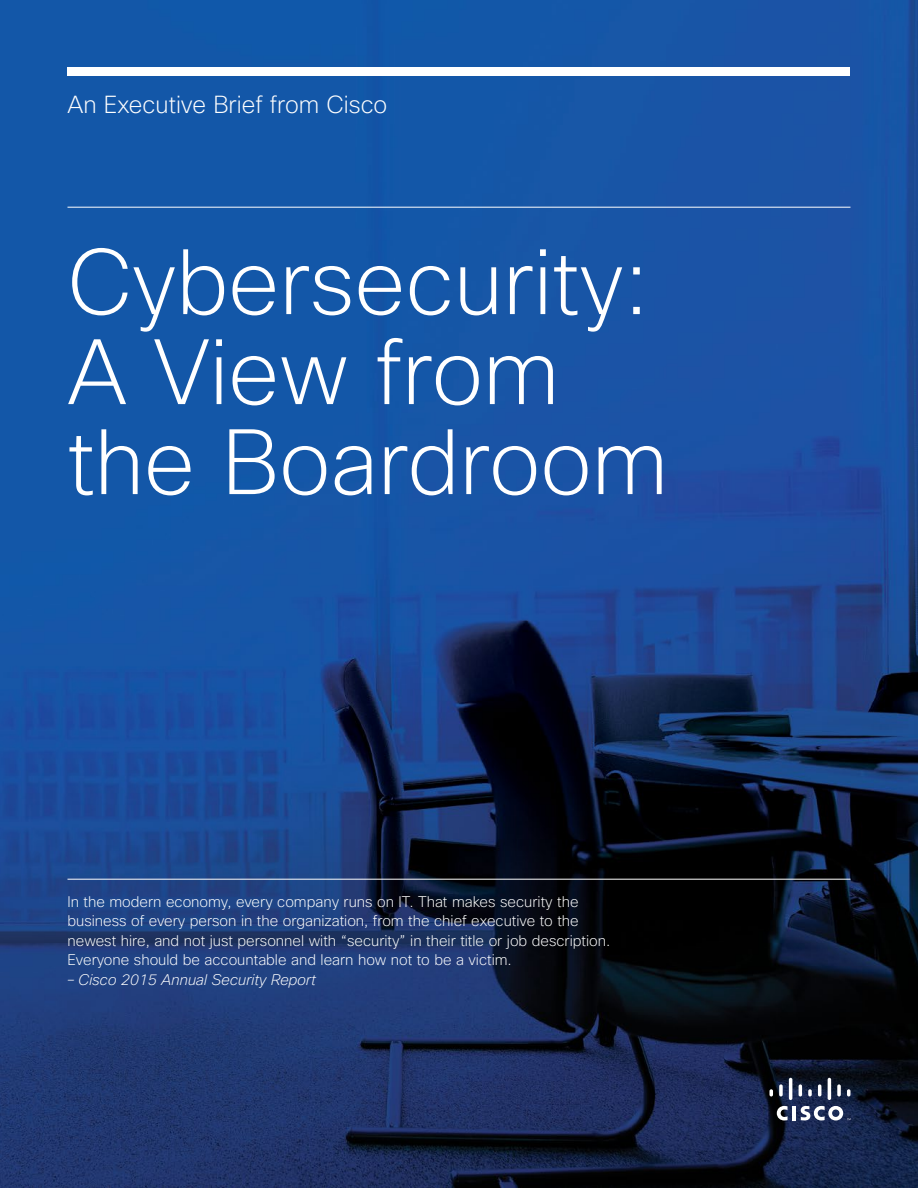
<style>
.page{position:relative;width:918px;height:1188px;background:#fff}
.page>*{position:absolute;margin:0;border:0;box-sizing:border-box;transform-origin:0 0}
.t1{font:200 90px/90px "Cisco Sans";color:#fff}
.t2{font:200 24px "Cisco Sans";color:#fff}
.t3{font:200 15px/19.5px "Cisco Sans";color:#fff}
.t4{font:italic 200 15px "Cisco Sans";color:#fff}
</style>
<div class="page">
<img style="left:0;top:0;width:918px;height:1188px">
<hr style="left:68px;top:207px;width:782px;height:1px;background:#fff">
<hr style="left:68px;top:879px;width:782px;height:1px;background:#fff">
<div style="left:68px;top:68px;width:782px;height:8px;background:#fff"></div>
<hr style="left:792px;top:1106px;width:4px;height:14px;background:#fff">
<svg style="left:777px;top:1106px;width:11px;height:14px"></svg>
<svg style="left:770px;top:1089px;width:3px;height:8px"></svg>
<svg style="left:779px;top:1084px;width:4px;height:13px"></svg>
<hr style="left:789px;top:1078px;width:3px;height:22px;background:#fff;border-radius:2px">
<svg style="left:799px;top:1084px;width:3px;height:13px"></svg>
<svg style="left:808px;top:1089px;width:4px;height:8px"></svg>
<svg style="left:818px;top:1084px;width:3px;height:13px"></svg>
<hr style="left:828px;top:1078px;width:3px;height:22px;background:#fff;border-radius:2px">
<svg style="left:837px;top:1084px;width:4px;height:13px"></svg>
<svg style="left:847px;top:1089px;width:3px;height:8px"></svg>
<svg style="left:801px;top:1106px;width:49px;height:14px"></svg>
<h2 class="t2" style="left:68px;top:89px;width:321px">An Executive Brief from Cisco</h2>
<h1 class="t1" style="left:68px;top:240px;width:602px">Cybersecurity:<br>A View from the Boardroom</h1>
<p class="t3" style="left:68px;top:892px;width:544px">In the modern economy, every company runs on IT. That makes security the business of every person in the organization, from the chief executive to the newest hire, and not just personnel with “security” in their title or job description.<br>Everyone should be accountable and learn how not to be a victim.</p>
<p class="t4" style="left:68px;top:970px;width:250px">– Cisco 2015 Annual Security Report</p>
</div>
